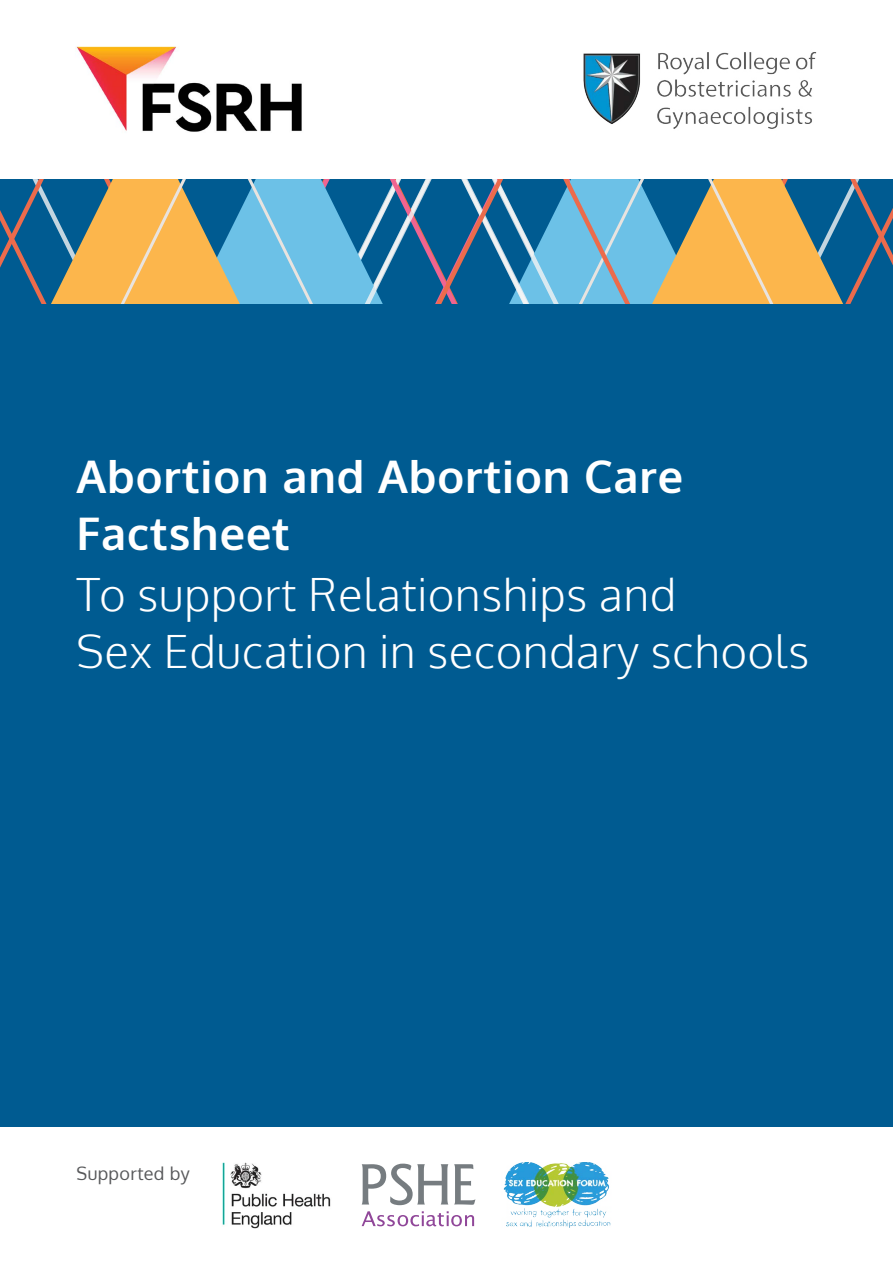
<style>
.page{position:relative;width:893px;height:1263px;background:#fff}
.page>*{position:absolute;margin:0;border:0;box-sizing:border-box;transform-origin:0 0}
.t1{font:300 45px/57px "Oxygen";letter-spacing:.02em;color:#fff}
.t2{font:700 45px/57px "Oxygen";letter-spacing:.02em;color:#fff}
.t3{font:18px "Oxygen";letter-spacing:.02em;color:#58595b}
</style>
<div class="page">
<svg style="left:793px;top:179px;width:100px;height:125px;background:#487180"></svg>
<svg style="left:652px;top:179px;width:141px;height:125px;background:#c9a964"></svg>
<svg style="left:333px;top:179px;width:10px;height:125px"></svg>
<svg style="left:343px;top:179px;width:71px;height:125px;background:#327ca9"></svg>
<svg style="left:414px;top:179px;width:238px;height:125px;background:#4a8fb6"></svg>
<svg style="left:0;top:179px;width:100px;height:125px;background:#467181"></svg>
<svg style="left:100px;top:179px;width:233px;height:125px;background:#a4b197"></svg>
<img style="left:76px;top:46px;width:226px;height:86px">
<img style="left:583px;top:52px;width:234px;height:77px">
<div style="left:0;top:304px;width:893px;height:823px;background:#005b91"></div>
<img style="left:222px;top:1162px;width:109px;height:67px">
<svg style="left:362px;top:1163px;width:86px;height:42px"></svg>
<svg style="left:454px;top:1164px;width:21px;height:41px"></svg>
<svg style="left:362px;top:1211px;width:112px;height:15px"></svg>
<img style="left:503px;top:1162px;width:108px;height:66px">
<p class="t2" style="left:77px;top:449px;width:608px">Abortion and Abortion Care<br>Factsheet</p>
<p class="t1" style="left:77px;top:568px;width:734px">To support Relationships and<br>Sex Education in secondary schools</p>
<p class="t3" style="left:77px;top:1162px;width:115px">Supported by</p>
</div>
